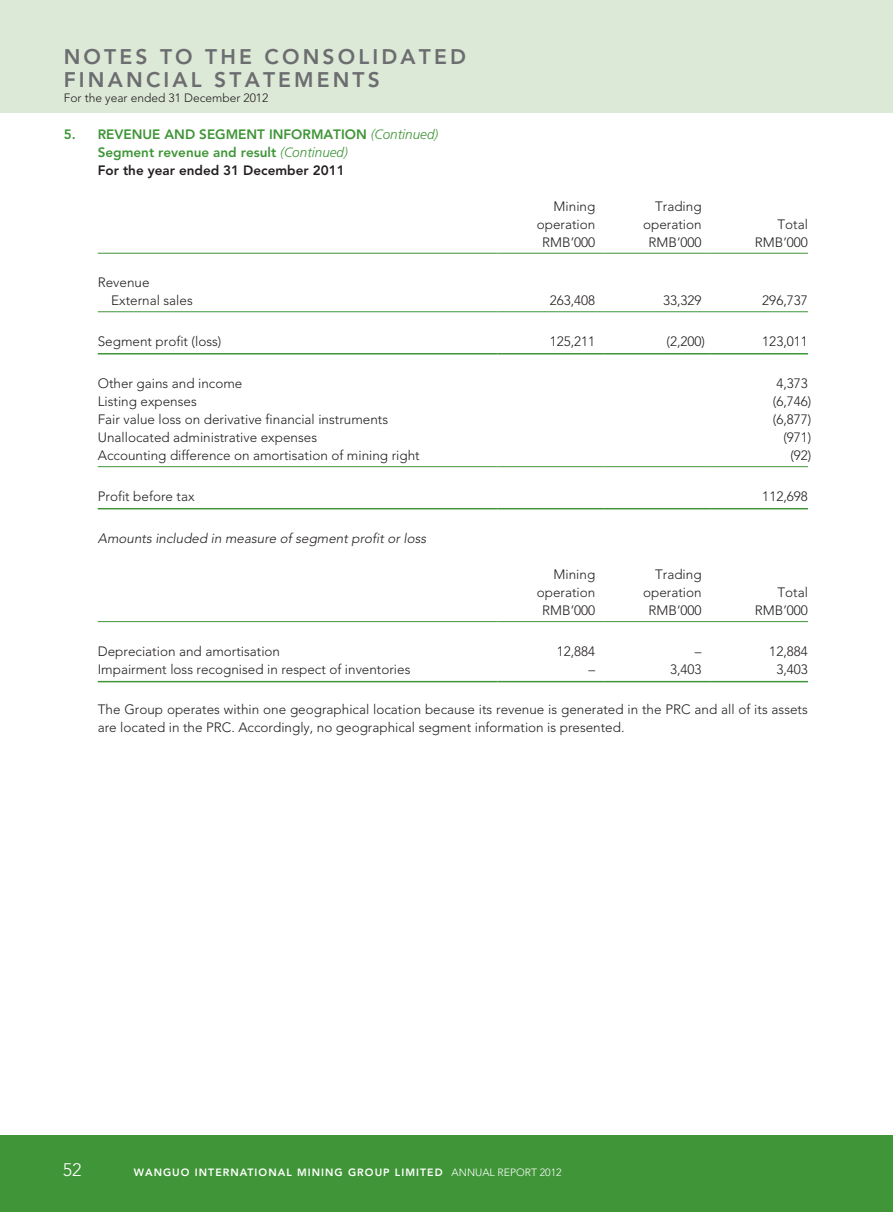
<style>
.page{position:relative;width:893px;height:1212px;background:#fff}
.page>*{position:absolute;margin:0;border:0;box-sizing:border-box;transform-origin:0 0}
.t1{font:800 21px/22.5px "Avenir LT Std";letter-spacing:.15em;color:#6c6d70}
.t2{font:300 18px "Avenir LT Std";color:#fff}
.t3{font:300 13.5px/18px "Avenir LT Std";color:#231f20;text-align:right}
.t4{font:800 13.5px/18px "Avenir LT Std";color:#3f9537}
.t5{font:italic 300 13.5px "Avenir LT Std";color:#231f20}
.t6{font:300 12px "Avenir LT Std";color:#231f20}
.t7{font:800 10.5px "Avenir LT Std";letter-spacing:.1em;color:#fff}
.t8{font:300 10.5px "Avenir LT Std";color:#fff}
.s1{font-family:"Frutiger LT Std";font-weight:300;font-style:italic}
.s2{color:#231f20}
.s3{font-weight:800}
</style>
<div class="page">
<div style="left:0;top:1135px;width:893px;height:77px;background:#3f9537"></div>
<div style="left:0;top:0;width:893px;height:113px;background:#dde9d7"></div>
<hr style="left:98px;top:253px;width:399px;height:1px;background:#3f9537">
<hr style="left:497px;top:253px;width:107px;height:1px;background:#3f9537">
<hr style="left:604px;top:253px;width:106px;height:1px;background:#3f9537">
<hr style="left:710px;top:253px;width:98px;height:1px;background:#3f9537">
<hr style="left:98px;top:311px;width:399px;height:1px;background:#3f9537">
<hr style="left:497px;top:311px;width:107px;height:1px;background:#3f9537">
<hr style="left:604px;top:311px;width:106px;height:1px;background:#3f9537">
<hr style="left:710px;top:311px;width:98px;height:1px;background:#3f9537">
<hr style="left:98px;top:353px;width:399px;height:1px;background:#3f9537">
<hr style="left:497px;top:353px;width:107px;height:1px;background:#3f9537">
<hr style="left:604px;top:353px;width:106px;height:1px;background:#3f9537">
<hr style="left:710px;top:353px;width:98px;height:1px;background:#3f9537">
<hr style="left:98px;top:466px;width:399px;height:1px;background:#3f9537">
<hr style="left:497px;top:466px;width:107px;height:1px;background:#3f9537">
<hr style="left:604px;top:466px;width:106px;height:1px;background:#3f9537">
<hr style="left:710px;top:466px;width:98px;height:1px;background:#3f9537">
<hr style="left:98px;top:508px;width:399px;height:1px;background:#3f9537">
<hr style="left:497px;top:508px;width:107px;height:1px;background:#3f9537">
<hr style="left:604px;top:508px;width:106px;height:1px;background:#3f9537">
<hr style="left:710px;top:508px;width:98px;height:1px;background:#3f9537">
<hr style="left:98px;top:621px;width:399px;height:1px;background:#3f9537">
<hr style="left:497px;top:621px;width:107px;height:1px;background:#3f9537">
<hr style="left:604px;top:621px;width:106px;height:1px;background:#3f9537">
<hr style="left:710px;top:621px;width:98px;height:1px;background:#3f9537">
<hr style="left:98px;top:681px;width:399px;height:1px;background:#3f9537">
<hr style="left:497px;top:681px;width:107px;height:1px;background:#3f9537">
<hr style="left:604px;top:681px;width:106px;height:1px;background:#3f9537">
<hr style="left:710px;top:681px;width:98px;height:1px;background:#3f9537">
<h1 class="t1" style="left:64px;top:46px;width:18px">NOTE</h1>
<h1 class="t1" style="left:135px;top:46px;width:42px">S TO</h1>
<h1 class="t1" style="left:64px;top:46px;width:372px;text-indent:141px">THE CONSOL IDATED<br>FINAN CIAL STATE MENT</h1>
<h1 class="t1" style="left:368px;top:68px;width:14px">S</h1>
<p class="t6" style="left:64px;top:91px;width:206px">For the year ended 31 December 2012</p>
<p class="t4" style="left:98px;top:125px;width:342px;text-indent:171px">IN FORMATION <span class="s1">(Continued)<br></span>Segment revenue and result <span class="s1">(Continued)<br></span><span class="s2">For the year ended 31 December 2011</span></p>
<p class="t4" style="left:64px;top:125px;width:70px">5. REVENUE</p>
<p class="t4" style="left:165px;top:125px;width:84px">AND SEGMENT</p>
<p class="t3" style="left:111px;top:274px;width:83px;text-align:left;text-indent:-14px">Revenue<br>External sales</p>
<p class="t3" style="left:537px;top:197px;width:60px">Mining operation</p>
<p class="t3" style="left:643px;top:197px;width:60px">Trading operation</p>
<p class="t3" style="left:777px;top:215px;width:32px">Total</p>
<p class="t3" style="left:542px;top:233px;width:55px">RMB’000</p>
<p class="t3" style="left:648px;top:233px;width:55px">RMB’000</p>
<p class="t3" style="left:755px;top:233px;width:55px">RMB’000</p>
<p class="t3" style="left:550px;top:292px;width:47px">263,408</p>
<p class="t3" style="left:663px;top:292px;width:40px">33,329</p>
<p class="t3" style="left:762px;top:292px;width:47px">296,737</p>
<p class="t3" style="left:98px;top:332px;width:125px">Segment profit (loss)</p>
<p class="t3" style="left:550px;top:332px;width:47px">125,211</p>
<p class="t3" style="left:666px;top:332px;width:40px">(2,200)</p>
<p class="t3" style="left:762px;top:332px;width:47px">123,011</p>
<p class="t3" style="left:98px;top:375px;width:146px">Other gains and income</p>
<p class="t3" style="left:776px;top:375px;width:33px">4,373</p>
<p class="t3" style="left:98px;top:393px;width:101px">Listing expenses</p>
<p class="t3" style="left:773px;top:393px;width:40px">(6,746)</p>
<p class="t3" style="left:98px;top:411px;width:292px">Fair value loss on derivative financial instruments</p>
<p class="t3" style="left:773px;top:411px;width:40px">(6,877)</p>
<p class="t3" style="left:98px;top:429px;width:221px">U nallocated administrative expenses</p>
<p class="t3" style="left:783px;top:429px;width:30px">(971)</p>
<p class="t3" style="left:98px;top:447px;width:323px">Accounting difference on amortisation of mining right</p>
<p class="t3" style="left:790px;top:447px;width:23px">(92)</p>
<p class="t3" style="left:98px;top:487px;width:98px">Profit before tax</p>
<p class="t3" style="left:762px;top:487px;width:47px">112,698</p>
<p class="t5" style="left:98px;top:531px;width:330px">Amounts included in measure of segment profit or loss</p>
<p class="t3" style="left:537px;top:565px;width:60px">Mining operation</p>
<p class="t3" style="left:643px;top:565px;width:60px">Trading operation</p>
<p class="t3" style="left:777px;top:583px;width:32px">Total</p>
<p class="t3" style="left:542px;top:601px;width:55px">RMB’000</p>
<p class="t3" style="left:648px;top:601px;width:55px">RMB’000</p>
<p class="t3" style="left:755px;top:601px;width:55px">RMB’000</p>
<p class="t3" style="left:98px;top:642px;width:184px">Depreciation and amortisation</p>
<p class="t3" style="left:557px;top:642px;width:40px">12,884</p>
<p class="t3" style="left:695px;top:642px;width:8px">–</p>
<p class="t3" style="left:769px;top:642px;width:40px">12,884</p>
<p class="t3" style="left:98px;top:660px;width:314px">Impairment loss recognised in respect of inventories</p>
<p class="t3" style="left:589px;top:660px;width:8px">–</p>
<p class="t3" style="left:670px;top:660px;width:33px">3,403</p>
<p class="t3" style="left:776px;top:660px;width:33px">3,403</p>
<p class="t3" style="left:98px;top:700px;width:712px;text-align:left">The Group operates within one geographical location because its revenue is generated in the PRC and all of its assets are located in the PRC. Accordingly, no geographical segment information is presented.</p>
<h2 class="t2" style="left:63px;top:1159px;width:20px">52</h2>
<p class="t7" style="left:134px;top:1166px;width:274px">Wanguo international mi ning group limi</p>
<p class="t8" style="left:420px;top:1166px;width:143px"><span class="s3">ted</span> Ann ual Report 2012</p>
</div>
